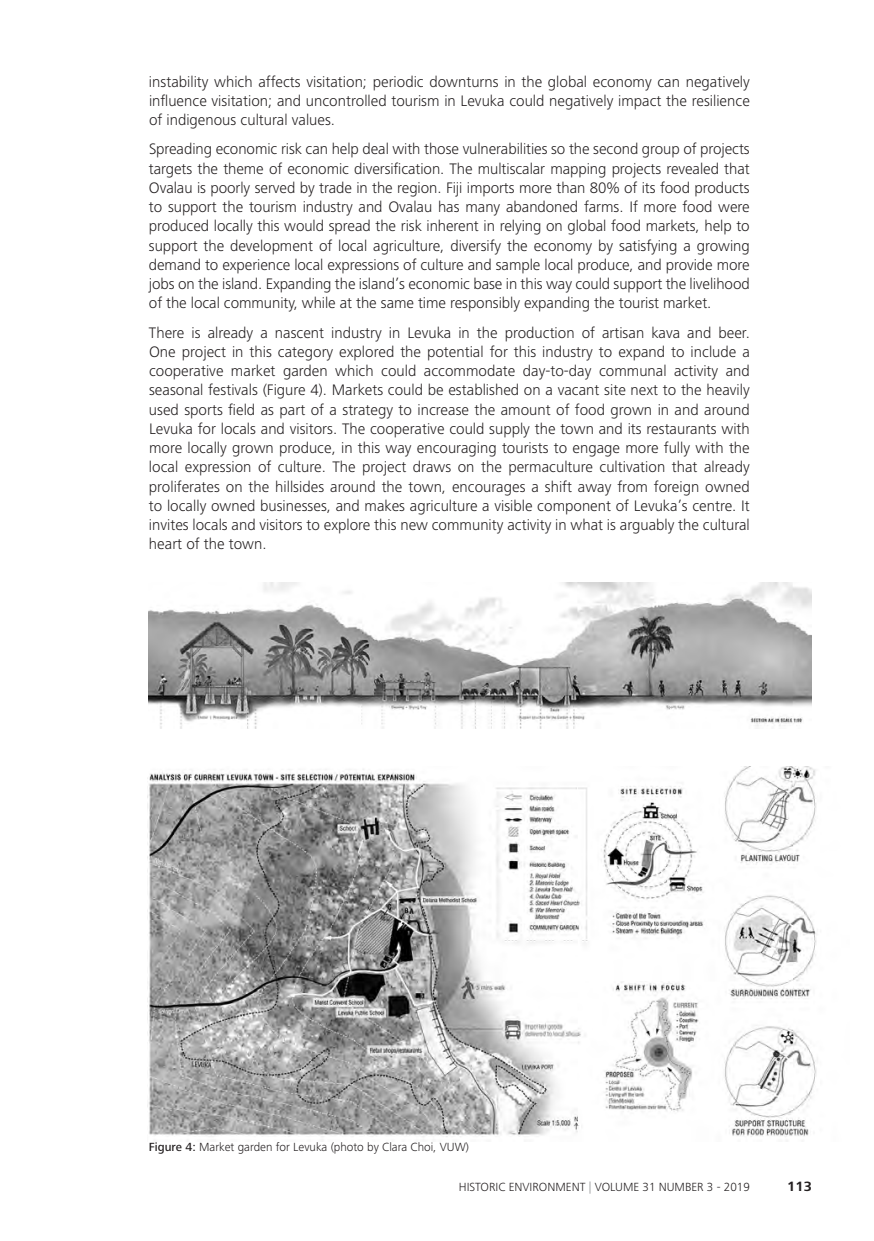
<style>
.page{position:relative;width:874px;height:1241px;background:#fff}
.page>*{position:absolute;margin:0;border:0;box-sizing:border-box;transform-origin:0 0}
.t1{font:300 15.75px/19.2px "Frutiger Next LT";color:#231f20;text-align:justify}
.t2{font:700 14px "Frutiger Next LT";color:#231f20}
.t3{font:300 12.25px "Frutiger Next LT";color:#231f20}
.s1{font-weight:500}
.s2{color:#949698}
</style>
<div class="page">
<img style="left:149px;top:582px;width:662px;height:146px">
<img style="left:147px;top:766px;width:670px;height:371px">
<p class="t1" style="left:149px;top:72px;width:602px">instability which affects visitation; periodic downturns in the global economy can negatively influence visitation; and uncontrolled tourism in Levuka could negatively impact the resilience of indigenous cultural values.</p>
<p class="t1" style="left:149px;top:139px;width:602px">Spreading economic risk can help deal with those vulnerabilities so the second group of projects targets the theme of economic diversification. The multiscalar mapping projects revealed that Ovalau is poorly served by trade in the region. Fiji imports more than 80% of its food products to support the tourism industry and Ovalau has many abandoned farms. If more food were produced locally this would spread the risk inherent in relying on global food markets, help to support the development of local agriculture, diversify the economy by satisfying a growing demand to experience local expressions of culture and sample local produce, and provide more jobs on the island. Expanding the island’s economic base in this way could support the livelihood of the local community, while at the same time responsibly expanding the tourist market.</p>
<p class="t1" style="left:149px;top:323px;width:602px">There is already a nascent industry in Levuka in the production of artisan kava and beer.<br>One project in this category explored the potential for this industry to expand to include a cooperative market garden which could accommodate day-to-day communal activity and seasonal festivals (Figure 4). Markets could be established on a vacant site next to the heavily used sports field as part of a strategy to increase the amount of food grown in and around Levuka for locals and visitors. The cooperative could supply the town and its restaurants with more locally grown produce, in this way encouraging tourists to engage more fully with the local expression of culture. The project draws on the permaculture cultivation that already proliferates on the hillsides around the town, encourages a shift away from foreign owned to locally owned businesses, and makes agriculture a visible component of Levuka’s centre. It invites locals and visitors to explore this new community activity in what is arguably the cultural heart of the town.</p>
<p class="t3" style="left:149px;top:1139px;width:321px"><span class="s1">Figure 4:</span> Market garden for Levuka (photo by Clara Choi, VUW)</p>
<p class="t3" style="left:458px;top:1180px;width:292px">HISTORIC ENVIRONMENT <span class="s2">|</span> VOLUME 31 NUMBER 3 - 2019</p>
<p class="t2" style="left:786px;top:1178px;width:26px">113</p>
</div>
